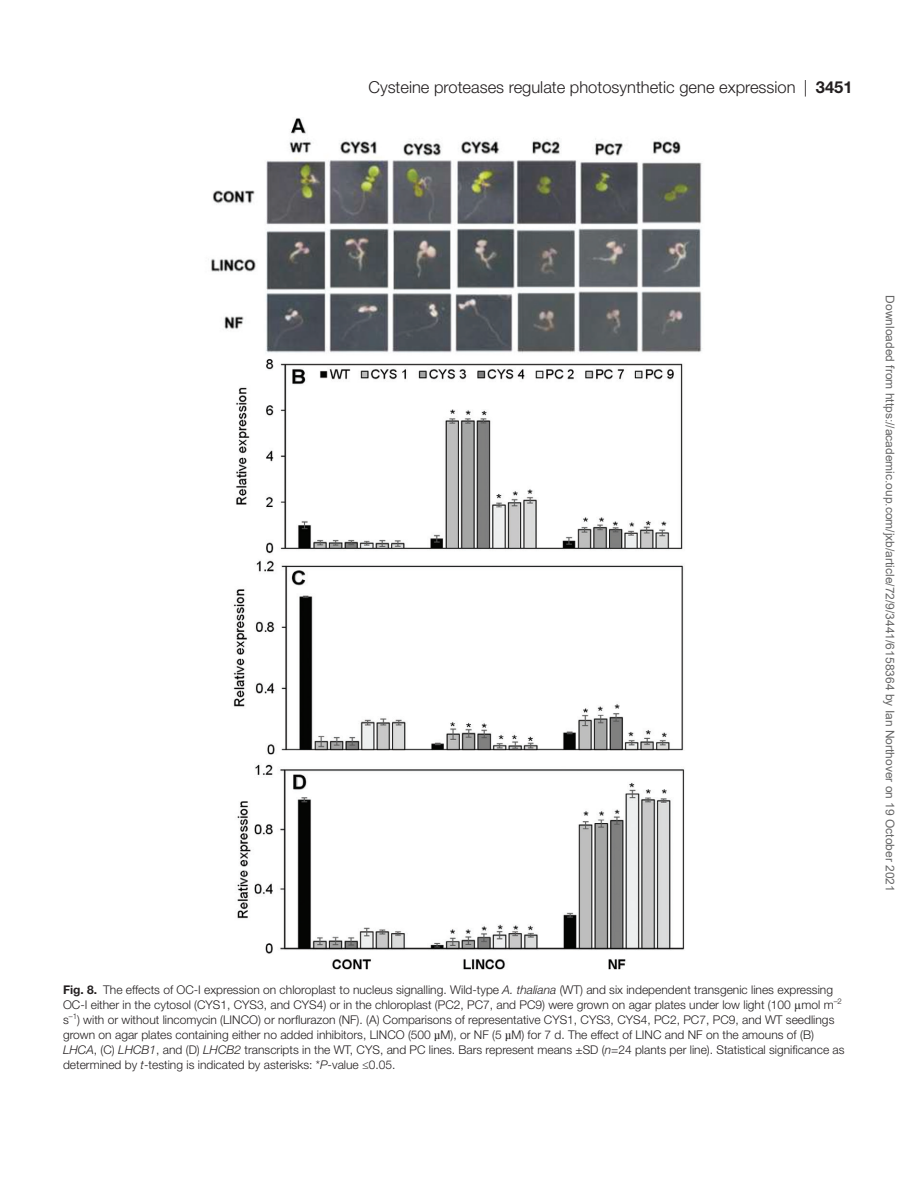
<style>
.page{position:relative;width:919px;height:1187px;background:#fff}
.page>*{position:absolute;margin:0;border:0;box-sizing:border-box;transform-origin:0 0}
.t1{font:300 16.5px "Helvetica Neue LT Std";color:#231f20}
.t2{font:300 12px/15px "Helvetica Neue LT Std";color:#231f20}
.t3{font:12px "Arial";color:#666}
.s1{font-weight:700}
.s2{font-style:italic}
.s3{font-family:"Gandhari Unicode";font-weight:400}
</style>
<div class="page">
<img style="left:208px;top:118px;width:494px;height:851px">
<h1 class="t1" style="left:368px;top:77px;width:485px">Cysteine proteases regulate photosynthetic gene expression | <span class="s1">3451</span></h1>
<p class="t2" style="left:63px;top:981px;width:783px"><span class="s1">Fig. 8.</span> The effects of OC-I expression on chloroplast to nucleus signalling. Wild-type <span class="s2">A. thaliana</span> (WT) and six independent transgenic lines expressing OC-I either in the cytosol (CYS1, CYS3, and CYS4) or in the chloroplast (PC2, PC7, and PC9) were grown on agar plates under low light (100 <span class="s3">μ</span>mol m<sup>–2 </sup>s<sup>–1</sup>) with or without lincomycin (LINCO) or norflurazon (NF). (A) Comparisons of representative CYS1, CYS3, CYS4, PC2, PC7, PC9, and WT seedlings grown on agar plates containing either no added inhibitors, LINCO (500 <span class="s3">µ</span>M), or NF (5 <span class="s3">µ</span>M) for 7 d. The effect of LINC and NF on the amouns of (B)<br><span class="s2">LHCA</span>, (C) <span class="s2">LHCB1</span>, and (D) <span class="s2">LHCB2</span> transcripts in the WT, CYS, and PC lines. Bars represent means ±SD (<span class="s2">n</span>=24 plants per line). Statistical significance as determined by <span class="s2">t</span>-testing is indicated by asterisks: *<span class="s2">P</span>-value ≤0.05.</p>
<p class="t3" style="left:894px;top:295px;width:597px;rotate:90deg">Downloaded from https://academic.oup.com/jxb/article/72/9/3441/6158364 by Ian Northover on 19 October 2021</p>
</div>
